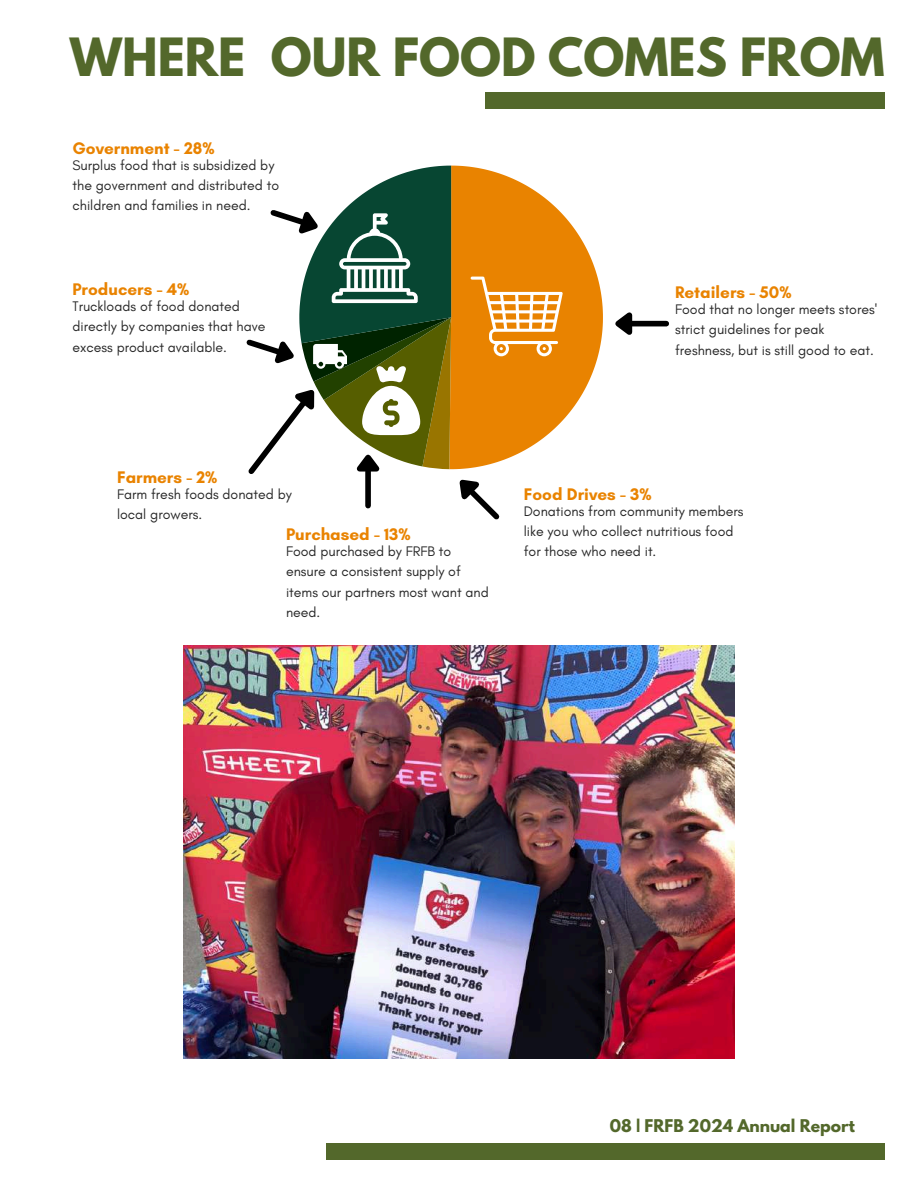
<style>
.page{position:relative;width:918px;height:1188px;background:#fff}
.page>*{position:absolute;margin:0;border:0;box-sizing:border-box;transform-origin:0 0}
.t1{font:700 46.65px "League Spartan";color:#53682b}
.t2{font:700 17.1px "Glacial Indifference";color:#e98300}
.t3{font:700 15.6px "League Spartan";color:#53682b}
.t4{font:14.1px/20.2px "Glacial Indifference";color:#272727}
</style>
<div class="page">
<div style="left:485px;top:92px;width:400px;height:17px;background:#53682b"></div>
<div style="left:326px;top:1143px;width:559px;height:17px;background:#53682b"></div>
<svg style="left:563px;top:215px;width:40px;height:205px;fill:#e98300"></svg>
<div style="left:632px;top:321px;width:34px;height:5px;background:#000"></div>
<svg style="left:615px;top:312px;width:22px;height:23px"></svg>
<img style="left:184px;top:645px;width:551px;height:413px">
<svg style="left:246px;top:166px;width:317px;height:354px"></svg>
<h1 class="t1" style="left:70px;top:34px;width:816px">WHERE OUR FOOD COMES FROM</h1>
<p class="t2" style="left:73px;top:137px;width:144px">Government - 28%</p>
<p class="t4" style="left:73px;top:155px;width:208px">Surplus food that is subsidized by the government and distributed to children and families in need.</p>
<p class="t2" style="left:72px;top:279px;width:118px">Producers - 4%</p>
<p class="t4" style="left:72px;top:296px;width:195px">Truckloads of food donated directly by companies that have excess product available.</p>
<p class="t2" style="left:675px;top:282px;width:118px">Retailers - 50%</p>
<p class="t4" style="left:675px;top:299px;width:204px">Food that no longer meets stores' strict guidelines for peak freshness, but is still good to eat.</p>
<p class="t2" style="left:117px;top:467px;width:102px">Farmers - 2%</p>
<p class="t4" style="left:117px;top:484px;width:176px">Farm fresh foods donated by local growers.</p>
<p class="t2" style="left:286px;top:524px;width:126px">Purchased - 13%</p>
<p class="t4" style="left:286px;top:541px;width:204px">Food purchased by FRFB to ensure a consistent supply of items our partners most want and need.</p>
<p class="t2" style="left:524px;top:483px;width:129px">Food Drives - 3%</p>
<p class="t4" style="left:524px;top:501px;width:221px">Donations from community members like you who collect nutritious food for those who need it.</p>
<p class="t3" style="left:610px;top:1118px;width:247px">08 | FRFB 2024 Annual Report</p>
</div>
